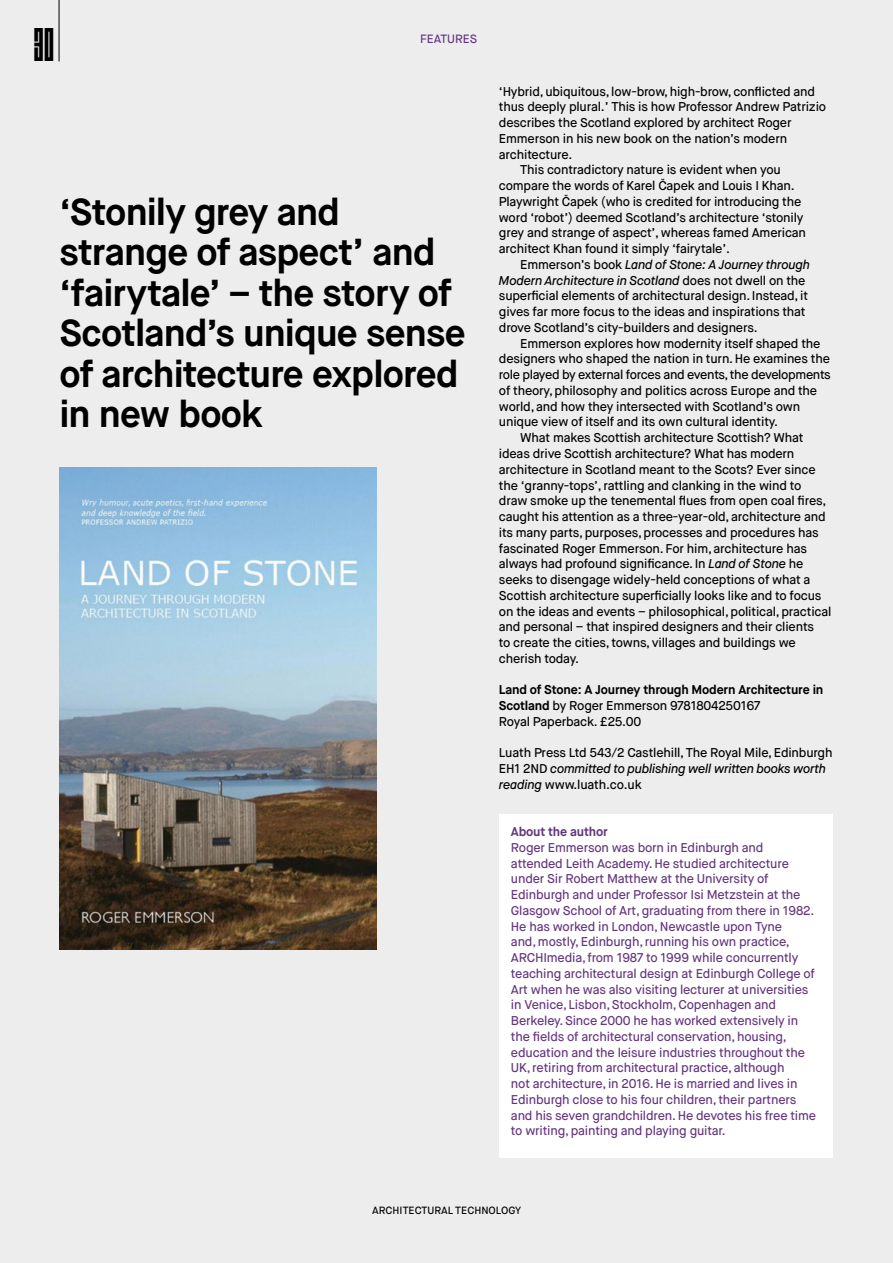
<style>
.page{position:relative;width:893px;height:1263px;background:#ededed}
.page>*{position:absolute;margin:0;border:0;box-sizing:border-box;transform-origin:0 0}
.Large_Headers{font:700 37.5px/40.5px "Maison Neue";letter-spacing:-.025em;color:#000}
.t1{font:33px "AT Numeric";color:#000}
.Body_Text_-_para_ind{font:500 12.75px/15.8px "Maison Neue";letter-spacing:-.015em;color:#000}
.Body_Text_-_para_ind-2{font:500 12.75px/15.8px "Maison Neue";letter-spacing:-.015em;color:#65367f}
.Body_Text_-_para_ind-3{font:700 12.75px/15.8px "Maison Neue";letter-spacing:-.015em;color:#000}
.Body_Text_-_para_ind-4{font:700 12.75px "Maison Neue";letter-spacing:-.015em;color:#65367f}
.t2{font:500 12px "Maison Neue";color:#65367f}
.t3{font:500 10.5px "Maison Neue";color:#000}
.s1{font-style:italic}
.s2{font-weight:500}
</style>
<div class="page">
<div style="left:499px;top:814px;width:334px;height:344px;background:#fff"></div>
<img style="left:60px;top:467px;width:316px;height:482px">
<hr style="left:59px;top:0;width:1px;height:61px;background:#000">
<p class="t1" style="left:34px;top:31px;width:22px">30</p>
<p class="t2" style="left:420px;top:32px;width:59px">FEATURES</p>
<p class="Large_Headers" style="left:60px;top:192px;width:282px">‘Stonily grey and</p>
<p class="Large_Headers" style="left:60px;top:232px;width:408px">strange of aspect’ and ‘fairytale’ – the story of<br>Scotland’s unique sense of architecture explored</p>
<p class="Large_Headers" style="left:60px;top:394px;width:205px">in new book</p>
<p class="Body_Text_-_para_ind" style="left:499px;top:83px;width:329px">‘Hybrid, ubiquitous, low-brow, high-brow, conflicted and thus deeply plural.’ This is how Professor Andrew Patrizio describes the Scotland explored by architect Roger Emmerson in his new book on the nation’s modern architecture.</p>
<p class="Body_Text_-_para_ind" style="left:499px;top:162px;width:309px;text-indent:21px">This contradictory nature is evident when you compare the words of Karel Čapek and Louis I Khan.<br>Playwright Čapek (who is credited for introducing the word ‘robot’) deemed Scotland’s architecture ‘stonily grey and strange of aspect’, whereas famed American architect Khan found it simply ‘fairytale’.</p>
<p class="Body_Text_-_para_ind" style="left:499px;top:257px;width:313px;text-indent:21px">Emmerson’s book <span class="s1">Land of Stone: A Journey through Modern Architecture in Scotland</span> does not dwell on the superficial elements of architectural design. Instead, it gives far more focus to the ideas and inspirations that drove Scotland’s city-builders and designers.</p>
<p class="Body_Text_-_para_ind" style="left:499px;top:335px;width:333px;text-indent:21px">Emmerson explores how modernity itself shaped the designers who shaped the nation in turn. He examines the role played by external forces and events, the developments of theory, philosophy and politics across Europe and the world, and how they intersected with Scotland’s own unique view of itself and its own cultural identity.</p>
<p class="Body_Text_-_para_ind" style="left:499px;top:430px;width:334px;text-indent:21px">What makes Scottish architecture Scottish? What ideas drive Scottish architecture? What has modern architecture in Scotland meant to the Scots? Ever since the ‘granny-tops’, rattling and clanking in the wind to draw smoke up the tenemental flues from open coal fires, caught his attention as a three-year-old, architecture and its many parts, purposes, processes and procedures has fascinated Roger Emmerson. For him, architecture has always had profound significance. In <span class="s1">Land of Stone</span> he seeks to disengage widely-held conceptions of what a Scottish architecture superficially looks like and to focus on the ideas and events – philosophical, political, practical and personal – that inspired designers and their clients<br>to create the cities, towns, villages and buildings we cherish today.</p>
<p class="Body_Text_-_para_ind-3" style="left:499px;top:682px;width:326px">Land of Stone: A Journey through Modern Architecture in<br>Scotland <span class="s2">by Roger Emmerson 9781804250167</span></p>
<p class="Body_Text_-_para_ind" style="left:499px;top:713px;width:144px">Royal Paperback. £25.00</p>
<p class="Body_Text_-_para_ind" style="left:499px;top:745px;width:335px">Luath Press Ltd 543/2 Castlehill, The Royal Mile, Edinburgh<br>EH1 2ND <span class="s1">committed to publishing well written books worth reading</span> www.luath.co.uk</p>
<p class="Body_Text_-_para_ind-4" style="left:511px;top:823px;width:98px">About the author</p>
<p class="Body_Text_-_para_ind-2" style="left:511px;top:839px;width:307px">Roger Emmerson was born in Edinburgh and attended Leith Academy. He studied architecture under Sir Robert Matthew at the University of Edinburgh and under Professor Isi Metzstein at the Glasgow School of Art, graduating from there in 1982.<br>He has worked in London, Newcastle upon Tyne<br>and, mostly, Edinburgh, running his own practice, ARCHImedia, from 1987 to 1999 while concurrently teaching architectural design at Edinburgh College of Art when he was also visiting lecturer at universities in Venice, Lisbon, Stockholm, Copenhagen and Berkeley. Since 2000 he has worked extensively in the fields of architectural conservation, housing, education and the leisure industries throughout the UK, retiring from architectural practice, although<br>not architecture, in 2016. He is married and lives in Edinburgh close to his four children, their partners and his seven grandchildren. He devotes his free time to writing, painting and playing guitar.</p>
<p class="t3" style="left:372px;top:1204px;width:150px">ARCHITECTURAL TECHNOLOGY</p>
</div>
